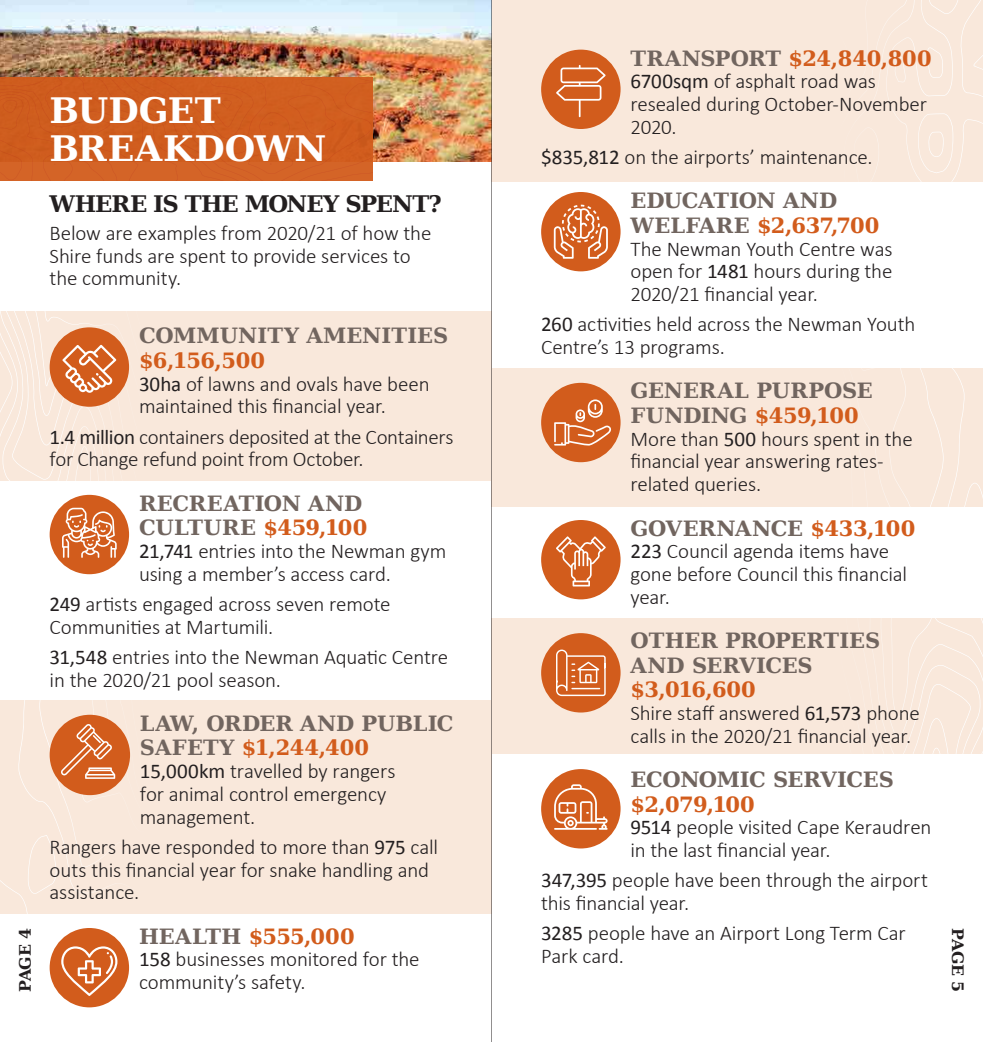
<style>
.page{position:relative;width:983px;height:1042px;background:#fff}
.page>*{position:absolute;margin:0;border:0;box-sizing:border-box;transform-origin:0 0}
.t1{font:700 35px/38.5px "Bitstream Vera Serif";letter-spacing:.005em;color:#fff}
.t2{font:700 22.75px "Bitstream Vera Serif";letter-spacing:-.045em;color:#231f20}
.t3{font:300 21px/22.8px "Calibri";letter-spacing:-.01em;color:#231f20}
.t4{font:700 21px/24.5px "Bitstream Vera Serif";letter-spacing:-.005em;color:#71655f}
.t5{font:700 21px "Bitstream Vera Serif";letter-spacing:-.005em;color:#d25c1c}
.t6{font:700 15.75px "Bitstream Vera Serif";letter-spacing:-.035em;color:#231f20}
.s1{font-weight:400}
.s2{color:#d25c1c}
.s3{color:#71655f}
</style>
<div class="page">
<div style="left:0;top:311px;width:491px;height:169px;background:#f9e8db"></div>
<div style="left:0;top:700px;width:491px;height:214px;background:#f9e8db"></div>
<div style="left:491px;top:0;width:491px;height:182px;background:#f9e8db"></div>
<div style="left:491px;top:368px;width:491px;height:138px;background:#f9e8db"></div>
<div style="left:491px;top:618px;width:491px;height:136px;background:#f9e8db"></div>
<img style="left:0;top:0;width:491px;height:161px">
<div style="left:0;top:77px;width:372px;height:103px;background:#d05d1f"></div>
<svg style="left:834px;top:368px;width:148px;height:386px"></svg>
<svg style="left:877px;top:0;width:40px;height:176px"></svg>
<svg style="left:917px;top:0;width:65px;height:182px"></svg>
<svg style="left:0;top:311px;width:131px;height:487px"></svg>
<svg style="left:0;top:798px;width:106px;height:116px"></svg>
<svg style="left:37px;top:311px;width:111px;height:300px"></svg>
<div style="left:50px;top:715px;width:80px;height:80px;background:#d25c1c;border-radius:50%"></div>
<svg style="left:61px;top:724px;width:54px;height:55px"></svg>
<div style="left:50px;top:928px;width:79px;height:79px;background:#d25c1c;border-radius:50%"></div>
<svg style="left:61px;top:946px;width:56px;height:50px"></svg>
<div style="left:541px;top:50px;width:79px;height:79px;background:#d25c1c;border-radius:50%"></div>
<svg style="left:556px;top:65px;width:49px;height:52px"></svg>
<div style="left:541px;top:192px;width:79px;height:79px;background:#d25c1c;border-radius:50%"></div>
<svg style="left:553px;top:205px;width:54px;height:54px"></svg>
<div style="left:541px;top:383px;width:79px;height:79px;background:#d25c1c;border-radius:50%"></div>
<svg style="left:554px;top:399px;width:57px;height:46px"></svg>
<div style="left:541px;top:520px;width:79px;height:79px;background:#d25c1c;border-radius:50%"></div>
<svg style="left:556px;top:536px;width:49px;height:50px"></svg>
<div style="left:541px;top:633px;width:79px;height:79px;background:#d25c1c;border-radius:50%"></div>
<svg style="left:556px;top:649px;width:49px;height:47px"></svg>
<div style="left:541px;top:769px;width:79px;height:79px;background:#d25c1c;border-radius:50%"></div>
<svg style="left:554px;top:784px;width:53px;height:46px"></svg>
<hr style="left:491px;top:0;width:1px;height:1042px;background:#231f20">
<p class="t6" style="left:16px;top:992px;width:66px;rotate:-90deg">PAGE 4</p>
<h1 class="t1" style="left:50px;top:91px;width:278px">BUDGET<br>BREAKDOWN</h1>
<p class="t2" style="left:50px;top:191px;width:393px">WHERE IS THE MONEY SPENT?</p>
<p class="t3" style="left:50px;top:221px;width:383px">Below are examples from 2020/21 of how the<br>Shire funds are spent to provide services to the community.</p>
<p class="t4" style="left:139px;top:324px;width:311px">COMMUNITY AMENITIES</p>
<p class="t5" style="left:139px;top:348px;width:128px">$6,156,500</p>
<p class="t3" style="left:139px;top:372px;width:292px"><span class="s1">30ha</span> of lawns and ovals have been maintained this financial year.</p>
<p class="t3" style="left:50px;top:425px;width:405px"><span class="s1">1.4 million</span> containers deposited at the Containers for Change refund point from October.</p>
<p class="t4" style="left:139px;top:491px;width:230px">RECREATION AND<br>CULTURE <span class="s2">$459,100</span></p>
<p class="t3" style="left:139px;top:539px;width:309px"><span class="s1">21,741</span> entries into the Newman gym using a member’s access card.</p>
<p class="t3" style="left:50px;top:592px;width:342px"><span class="s1">249</span> artists engaged across seven remote<br>Communities at Martumili.</p>
<p class="t3" style="left:50px;top:645px;width:400px"><span class="s1">31,548</span> entries into the Newman Aquatic Centre in the 2020/21 pool season.</p>
<p class="t4" style="left:140px;top:711px;width:315px">LAW, ORDER AND PUBLIC<br>SAFETY <span class="s2">$1,244,400</span></p>
<p class="t3" style="left:140px;top:759px;width:257px"><span class="s1">15,000km</span> travelled by rangers for animal control emergency management.</p>
<p class="t3" style="left:50px;top:835px;width:390px">Rangers have responded to more than <span class="s1">975</span> call outs this financial year for snake handling and assistance.</p>
<p class="t5" style="left:139px;top:924px;width:217px"><span class="s3">HEALTH</span> $555,000</p>
<p class="t3" style="left:139px;top:948px;width:282px"><span class="s1">158</span> businesses monitored for the community’s safety.</p>
<p class="t5" style="left:630px;top:46px;width:302px"><span class="s3">TRANSPORT</span> $24,840,800</p>
<p class="t3" style="left:630px;top:70px;width:298px"><span class="s1">6700sqm</span> of asphalt road was resealed during October-November<br>2020.</p>
<p class="t3" style="left:541px;top:145px;width:333px"><span class="s1">$835,812</span> on the airports’ maintenance.</p>
<p class="t4" style="left:630px;top:189px;width:250px">EDUCATION AND<br>WELFARE <span class="s2">$2,637,700</span></p>
<p class="t3" style="left:630px;top:237px;width:263px;text-align:justify">The Newman Youth Centre was open for <span class="s1">1481</span> hours during the 2020/21 financial year.</p>
<p class="t3" style="left:541px;top:313px;width:375px"><span class="s1">260</span> activities held across the Newman Youth<br>Centre’s 13 programs.</p>
<p class="t4" style="left:630px;top:379px;width:244px">GENERAL PURPOSE<br>FUNDING <span class="s2">$459,100</span></p>
<p class="t3" style="left:630px;top:427px;width:284px">More than <span class="s1">500</span> hours spent in the financial year answering rates&shy;related queries.</p>
<p class="t4" style="left:630px;top:516px;width:286px">GOVERNANCE <span class="s2">$433,100</span></p>
<p class="t3" style="left:630px;top:540px;width:278px"><span class="s1">223</span> Council agenda items have gone before Council this financial year.</p>
<p class="t4" style="left:630px;top:628px;width:251px">OTHER PROPERTIES<br>AND SERVICES</p>
<p class="t5" style="left:630px;top:677px;width:127px">$3,016,600</p>
<p class="t3" style="left:630px;top:701px;width:291px">Shire staff answered <span class="s1">61,573</span> phone calls in the 2020/21 financial year.</p>
<p class="t4" style="left:630px;top:767px;width:265px">ECONOMIC SERVICES</p>
<p class="t5" style="left:630px;top:792px;width:126px">$2,079,100</p>
<p class="t3" style="left:630px;top:816px;width:302px"><span class="s1">9514</span> people visited Cape Keraudren in the last financial year.</p>
<p class="t3" style="left:541px;top:869px;width:388px"><span class="s1">347,395</span> people have been through the airport this financial year.</p>
<p class="t3" style="left:541px;top:921px;width:366px"><span class="s1">3285</span> people have an Airport Long Term Car<br>Park card.</p>
<p class="t6" style="left:966px;top:927px;width:66px;rotate:90deg">PAGE 5</p>
</div>
